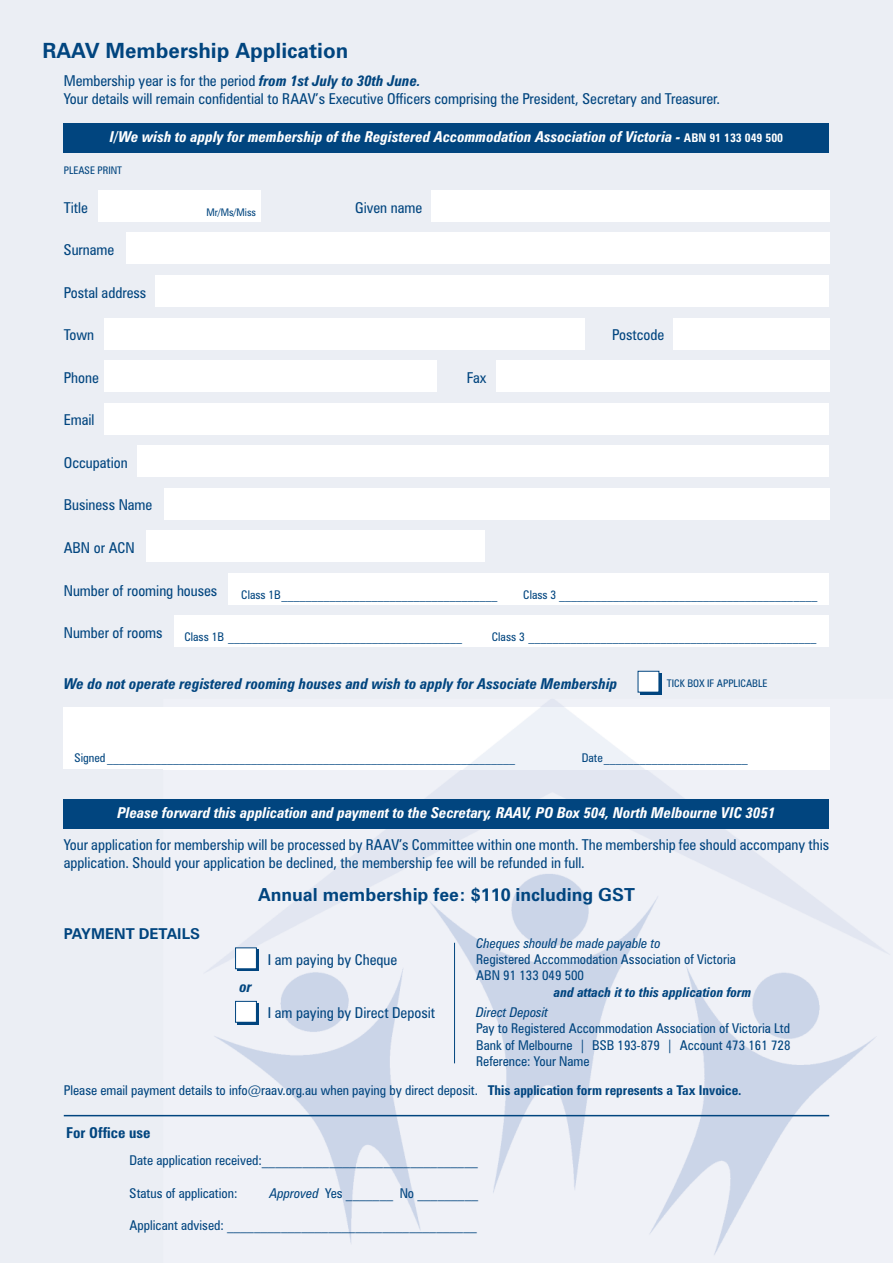
<style>
.page{position:relative;width:893px;height:1263px;background:#ebeef4}
.page>*{position:absolute;margin:0;border:0;box-sizing:border-box;transform-origin:0 0}
.t1{font:700 21px "Zurich BT";color:#01457f}
.t2{font:700 18px "Zurich BT";color:#01457f}
.t3{font:condensed 15px/18px "Zurich BT";color:#01457f}
.t4{font:italic 700 condensed 15px "Zurich BT";color:#fff}
.t5{font:italic 700 condensed 15px "Zurich BT";color:#01457f}
.t6{font:700 15px "Zurich BT";color:#01457f}
.t7{font:700 condensed 15px "Zurich BT";color:#01457f}
.t8{font:condensed 13.5px/16.2px "Zurich BT";color:#01457f}
.t9{font:italic condensed 13.5px "Zurich BT";color:#01457f}
.t10{font:italic 700 condensed 13.5px "Zurich BT";color:#01457f}
.t11{font:condensed 12px "Zurich BT";color:#01457f}
.t12{font:condensed 10.5px "Zurich BT";color:#01457f}
.s1{font-weight:700;font-style:italic}
.s2{font-style:normal;font-size:12px}
.s3{font-weight:700}
.s4{font-style:italic}
</style>
<div class="page">
<div style="left:126px;top:233px;width:703px;height:31px;background:#fff"></div>
<div style="left:98px;top:190px;width:162px;height:32px;background:#fff"></div>
<div style="left:155px;top:275px;width:674px;height:32px;background:#fff"></div>
<div style="left:104px;top:318px;width:481px;height:31px;background:#fff"></div>
<div style="left:104px;top:360px;width:333px;height:32px;background:#fff"></div>
<div style="left:104px;top:403px;width:725px;height:31px;background:#fff"></div>
<div style="left:138px;top:445px;width:691px;height:32px;background:#fff"></div>
<div style="left:164px;top:488px;width:665px;height:32px;background:#fff"></div>
<div style="left:146px;top:530px;width:339px;height:32px;background:#fff"></div>
<div style="left:229px;top:573px;width:600px;height:32px;background:#fff"></div>
<div style="left:174px;top:615px;width:655px;height:32px;background:#fff"></div>
<div style="left:496px;top:360px;width:333px;height:32px;background:#fff"></div>
<div style="left:673px;top:318px;width:156px;height:31px;background:#fff"></div>
<div style="left:431px;top:190px;width:398px;height:32px;background:#fff"></div>
<div style="left:64px;top:124px;width:765px;height:29px;background:#01457f"></div>
<div style="left:64px;top:707px;width:765px;height:62px;background:#fff"></div>
<img style="left:163px;top:707px;width:711px;height:548px">
<img style="left:163px;top:707px;width:666px;height:62px">
<div style="left:64px;top:799px;width:765px;height:30px;background:#01457f"></div>
<div style="left:640px;top:673px;width:21px;height:21px;background:#01457f"></div>
<div style="left:638px;top:671px;width:21px;height:21px;background:#fff"></div>
<div style="left:638px;top:671px;width:21px;height:21px;border:1px solid #01457f"></div>
<div style="left:237px;top:1003px;width:22px;height:21px;background:#01457f"></div>
<div style="left:236px;top:1001px;width:20px;height:21px;background:#fff"></div>
<div style="left:235px;top:1001px;width:22px;height:21px;border:1px solid #01457f"></div>
<div style="left:237px;top:950px;width:22px;height:21px;background:#01457f"></div>
<div style="left:236px;top:948px;width:20px;height:20px;background:#fff"></div>
<div style="left:235px;top:948px;width:22px;height:21px;border:1px solid #01457f"></div>
<hr style="left:454px;top:943px;width:1px;height:120px;background:#01457f">
<hr style="left:64px;top:1115px;width:765px;height:1px;background:#01457f">
<h1 class="t1" style="left:43px;top:43px;width:307px">RAAV Membership Application</h1>
<p class="t3" style="left:64px;top:73px;width:658px">Membership year is for the period <span class="s1">from 1st July to 30th June.<br></span>Your details will remain confidential to RAAV’s Executive Officers comprising the President, Secretary and Treasurer.</p>
<p class="t4" style="left:110px;top:132px;width:675px">I/We wish to apply for membership of the Registered Accommodation Association of Victoria - <span class="s2">ABN 91 133 049 500</span></p>
<p class="t12" style="left:64px;top:167px;width:60px">PLEASE PRINT</p>
<p class="t3" style="left:64px;top:200px;width:26px">Title</p>
<p class="t3" style="left:64px;top:242px;width:52px">Surname</p>
<p class="t12" style="left:206px;top:209px;width:51px">Mr/Ms/Miss</p>
<p class="t3" style="left:355px;top:200px;width:68px">Given name</p>
<p class="t3" style="left:64px;top:285px;width:84px">Postal address</p>
<p class="t3" style="left:64px;top:327px;width:32px">Town</p>
<p class="t3" style="left:64px;top:370px;width:37px">Phone</p>
<p class="t3" style="left:64px;top:412px;width:32px">Email</p>
<p class="t3" style="left:64px;top:455px;width:66px">Occupation</p>
<p class="t3" style="left:64px;top:497px;width:90px">Business Name</p>
<p class="t3" style="left:64px;top:540px;width:72px">ABN or ACN</p>
<p class="t3" style="left:64px;top:582px;width:155px">Number of rooming houses</p>
<p class="t3" style="left:64px;top:625px;width:100px">Number of rooms</p>
<p class="t3" style="left:612px;top:327px;width:54px">Postcode</p>
<p class="t3" style="left:467px;top:370px;width:21px">Fax</p>
<p class="t11" style="left:241px;top:590px;width:258px">Class 1B____________________________________</p>
<p class="t11" style="left:523px;top:590px;width:295px">Class 3 ___________________________________________</p>
<p class="t11" style="left:184px;top:633px;width:279px">Class 1B _______________________________________</p>
<p class="t11" style="left:492px;top:633px;width:326px">Class 3 ________________________________________________</p>
<p class="t5" style="left:64px;top:678px;width:555px">We do not operate registered rooming houses and wish to apply for Associate Membership</p>
<p class="t12" style="left:667px;top:679px;width:102px">TICK BOX IF APPLICABLE</p>
<p class="t11" style="left:74px;top:754px;width:442px">Signed ____________________________________________________________________</p>
<p class="t11" style="left:582px;top:754px;width:168px">Date________________________</p>
<p class="t4" style="left:118px;top:807px;width:659px">Please forward this application and payment to the Secretary, RAAV, PO Box 504, North Melbourne VIC 3051</p>
<p class="t3" style="left:64px;top:837px;width:767px">Your application for membership will be processed by RAAV’s Committee within one month. The membership fee should accompany this application. Should your application be declined, the membership fee will be refunded in full.</p>
<p class="t2" style="left:258px;top:888px;width:378px">Annual membership fee: $110 including GST</p>
<p class="t6" style="left:64px;top:928px;width:138px">PAYMENT DETAILS</p>
<p class="t3" style="left:268px;top:952px;width:131px">I am paying by Cheque</p>
<p class="t5" style="left:239px;top:981px;width:14px">or</p>
<p class="t3" style="left:268px;top:1005px;width:169px">I am paying by Direct Deposit</p>
<p class="t9" style="left:476px;top:938px;width:186px">Cheques should be made payable to</p>
<p class="t8" style="left:476px;top:952px;width:261px">Registered Accommodation Association of Victoria<br>ABN 91 133 049 500</p>
<p class="t10" style="left:554px;top:987px;width:199px">and attach it to this application form</p>
<p class="t9" style="left:476px;top:1007px;width:73px">Direct Deposit</p>
<p class="t8" style="left:476px;top:1022px;width:316px;text-align:justify">Pay to Registered Accommodation Association of Victoria Ltd Bank of Melbourne | BSB 193-879 | Account 473 161 728<br>Reference: Your Name</p>
<p class="t8" style="left:64px;top:1083px;width:679px">Please email payment details to info@raav.org.au when paying by direct deposit. <span class="s3">This application form represents a Tax Invoice.</span></p>
<p class="t7" style="left:66px;top:1127px;width:86px">For Office use</p>
<p class="t8" style="left:130px;top:1153px;width:350px">Date application received:________________________________</p>
<p class="t8" style="left:130px;top:1186px;width:109px">Status of application:</p>
<p class="t8" style="left:270px;top:1186px;width:210px"><span class="s4">Approved</span> Yes _______ No _________</p>
<p class="t8" style="left:130px;top:1218px;width:349px">Applicant advised: _____________________________________</p>
</div>
